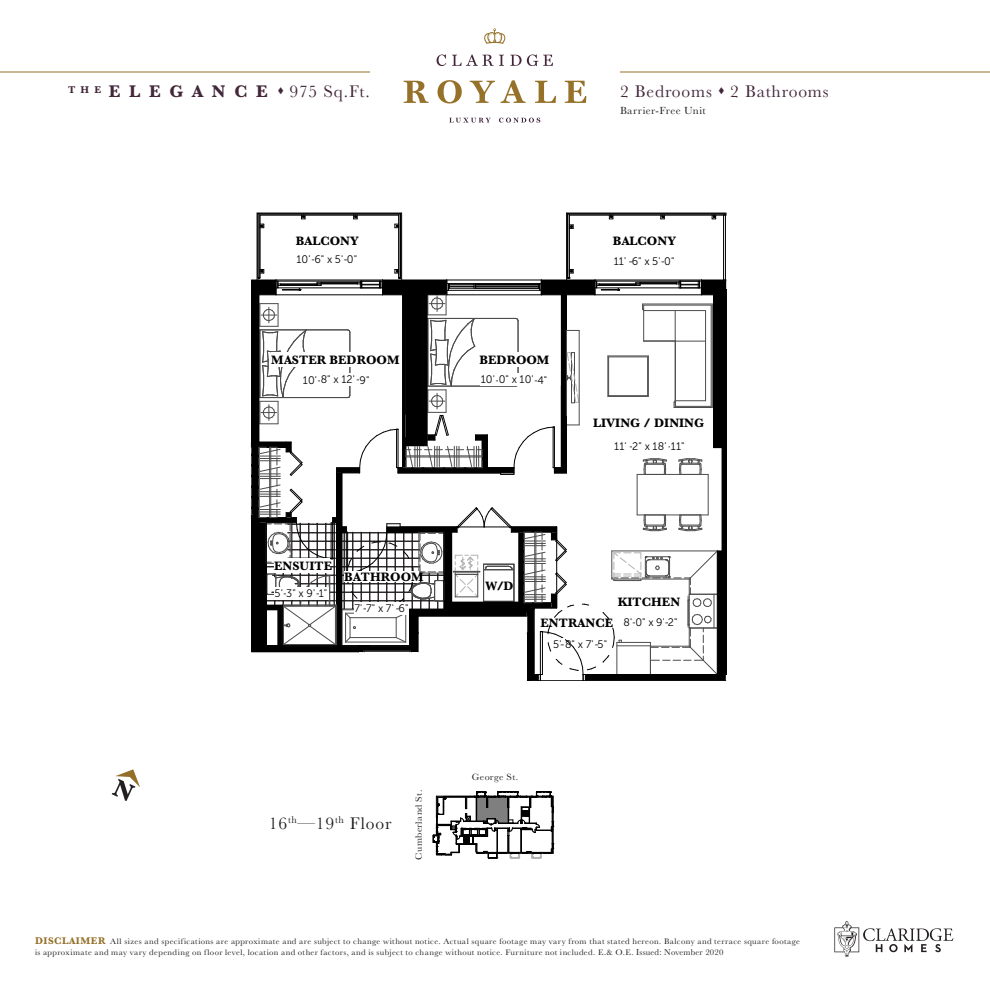
<style>
.page{position:relative;width:990px;height:990px;background:#fff}
.page>*{position:absolute;margin:0;border:0;box-sizing:border-box;transform-origin:0 0}
.t1{font:17.5px "Baskerville";letter-spacing:.05em;color:#43263a}
.t2{font:17.5px "Baskerville";letter-spacing:.05em;color:#231f20}
.t3{font:700 12.62px "Baskerville";color:#000}
.t4{font:10.88px/22.8px "Museo Sans 300";letter-spacing:.015em;color:#000}
.Disclaimer{font:10.75px "Baskerville";letter-spacing:.035em;color:#231f20;scale:1.05 1}
.t5{font:9.5px "Baskerville";letter-spacing:.04em;color:#231f20;scale:1.05 1}
.t6{font:8.38px/10.5px "Baskerville";letter-spacing:.045em;color:#231f20;scale:1.05 1}
.s1{font-weight:700}
.s2{font-family:"Baskerville";font-weight:700;font-size:12.62px}
.s3{font-weight:700;font-size:10px;color:#95702a}
.s4{font-size:8.75px}
</style>
<div class="page">
<svg style="left:834px;top:921px;width:119px;height:36px"></svg>
<svg style="left:112px;top:769px;width:28px;height:32px"></svg>
<svg style="left:449px;top:118px;width:42px;height:5px"></svg>
<svg style="left:499px;top:118px;width:41px;height:5px"></svg>
<svg style="left:404px;top:81px;width:25px;height:22px"></svg>
<svg style="left:438px;top:80px;width:24px;height:24px"></svg>
<svg style="left:470px;top:80px;width:56px;height:23px"></svg>
<svg style="left:535px;top:81px;width:21px;height:22px"></svg>
<svg style="left:565px;top:81px;width:21px;height:22px"></svg>
<svg style="left:437px;top:54px;width:9px;height:12px"></svg>
<svg style="left:452px;top:55px;width:52px;height:11px"></svg>
<svg style="left:510px;top:54px;width:43px;height:12px"></svg>
<svg style="left:484px;top:28px;width:22px;height:16px"></svg>
<hr style="left:0;top:72px;width:370px;height:1px;background:#95702a">
<hr style="left:620px;top:72px;width:370px;height:1px;background:#95702a">
<svg style="left:395px;top:224px;width:4px;height:4px"></svg>
<svg style="left:353px;top:216px;width:5px;height:4px"></svg>
<svg style="left:301px;top:216px;width:5px;height:4px"></svg>
<svg style="left:261px;top:224px;width:4px;height:4px"></svg>
<hr style="left:258px;top:213px;width:1px;height:65px;background:#000">
<hr style="left:258px;top:213px;width:143px;height:1px;background:#000">
<hr style="left:400px;top:213px;width:1px;height:65px;background:#000">
<hr style="left:260px;top:215px;width:1px;height:63px;background:#000">
<hr style="left:260px;top:215px;width:139px;height:1px;background:#000">
<hr style="left:399px;top:215px;width:1px;height:63px;background:#000">
<svg style="left:712px;top:216px;width:4px;height:4px"></svg>
<svg style="left:660px;top:216px;width:5px;height:4px"></svg>
<svg style="left:609px;top:216px;width:5px;height:4px"></svg>
<svg style="left:570px;top:225px;width:4px;height:4px"></svg>
<hr style="left:567px;top:213px;width:1px;height:65px;background:#000">
<hr style="left:567px;top:213px;width:159px;height:1px;background:#000">
<hr style="left:569px;top:215px;width:1px;height:63px;background:#000">
<hr style="left:569px;top:215px;width:157px;height:1px;background:#000">
<hr style="left:566px;top:213px;width:1px;height:67px;background:#000">
<hr style="left:401px;top:213px;width:1px;height:67px;background:#000">
<hr style="left:257px;top:213px;width:1px;height:67px;background:#000">
<hr style="left:723px;top:215px;width:1px;height:65px;background:#000">
<hr style="left:725px;top:215px;width:1px;height:65px;background:#000">
<svg style="left:251px;top:253px;width:475px;height:428px"></svg>
<div style="left:664px;top:255px;width:10px;height:12px;background:#fff"></div>
<div style="left:487px;top:577px;width:24px;height:19px;background:#fff"></div>
<svg style="left:432px;top:791px;width:122px;height:68px"></svg>
<p class="t1" style="left:68px;top:80px;width:303px"><sup>THE</sup> <span class="s1">ELEGANCE</span>▲975 Sq.Ft.</p>
<p class="t1" style="left:620px;top:80px;width:210px">2 Bedrooms ▲ 2 Bathrooms</p>
<p class="t3" style="left:296px;top:232px;width:65px">BALCONY</p>
<p class="t4" style="left:296px;top:248px;width:62px">10'-6" x 5'-0"</p>
<p class="t3" style="left:271px;top:351px;width:130px">MASTER BEDROOM</p>
<p class="t4" style="left:303px;top:368px;width:68px">10'-8" x 12'-9"</p>
<p class="t3" style="left:274px;top:557px;width:60px">ENSUITE</p>
<p class="t4" style="left:274px;top:582px;width:54px">5'-3" x 9'-1"</p>
<p class="t3" style="left:344px;top:568px;width:81px">BATHROOM</p>
<p class="t4" style="left:354px;top:597px;width:56px">7'-7" x 7' -6"</p>
<p class="Disclaimer" style="left:620px;top:103px;width:83px">Barrier-Free Unit</p>
<p class="t3" style="left:479px;top:351px;width:72px">BEDROOM</p>
<p class="t4" style="left:481px;top:368px;width:68px">10'-0" x 10'-4"</p>
<p class="t3" style="left:613px;top:232px;width:65px">BALCONY</p>
<p class="t4" style="left:614px;top:250px;width:62px">11' -6" x 5'-0"</p>
<p class="t3" style="left:593px;top:414px;width:113px">LIVING / DINING</p>
<p class="t4" style="left:614px;top:435px;width:72px">11' -2" x 18'-11"</p>
<p class="t3" style="left:485px;top:577px;width:30px">W/D</p>
<p class="t3" style="left:618px;top:593px;width:64px">KITCHEN</p>
<p class="t4" style="left:553px;top:611px;width:126px;text-indent:-13px"><span class="s2">ENTRANCE</span> 8'-0" x 9'-2"<br>5'-8" x 7'-5"</p>
<p class="t2" style="left:269px;top:812px;width:124px">16<sup>th</sup>—19<sup>th</sup> Floor</p>
<p class="t5" style="left:413px;top:860px;width:68px;rotate:-90deg">Cumberland St.</p>
<p class="t5" style="left:472px;top:770px;width:46px">George St.</p>
<p class="t6" style="left:35px;top:937px;width:730px"><span class="s3">DISCLAIMER</span> All sizes and specifications are approximate and are subject to change without notice. Actual square footage may vary from that stated hereon. Balcony and terrace square footage is approximate and may vary depending on floor level, location and other factors, and is subject to change without notice. Furniture not included. E.&amp; O.E<span class="s4">. Issued: November 2020</span></p>
</div>
